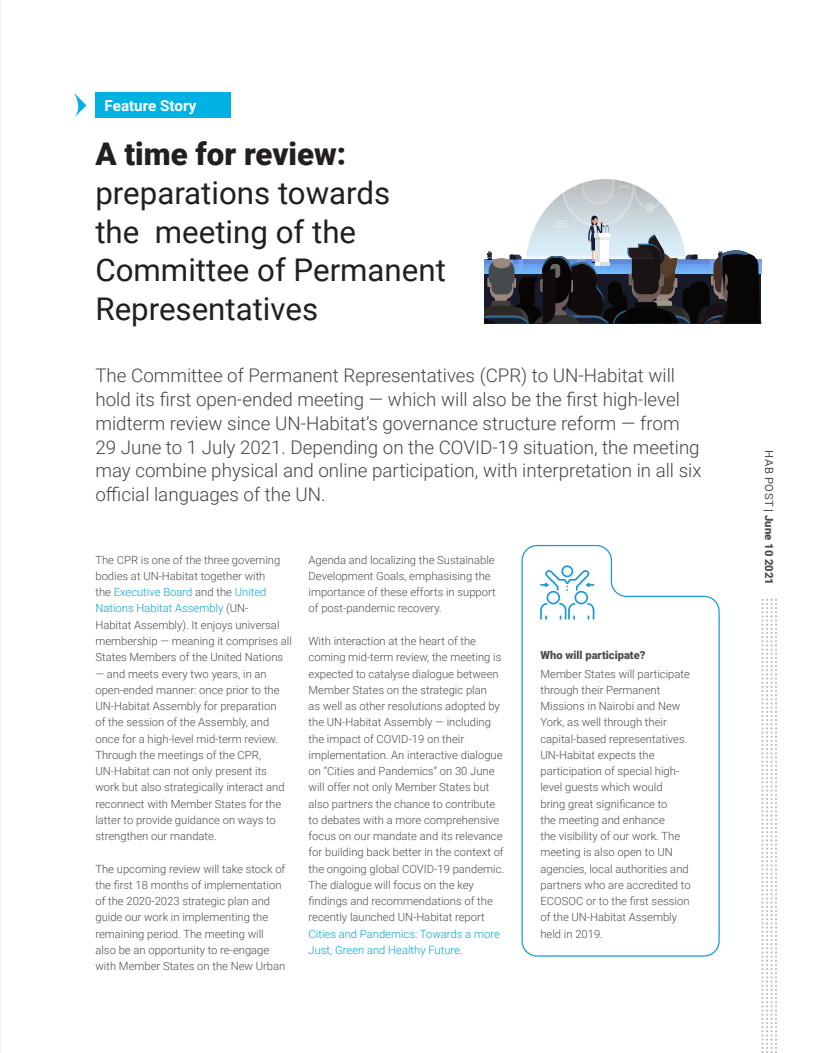
<style>
.page{position:relative;width:815px;height:1053px;background:#fff}
.page>*{position:absolute;margin:0;border:0;box-sizing:border-box;transform-origin:0 0}
.t1{font:31.25px/38.8px "Roboto";color:#231f20}
.Intro_blurb{font:300 18.75px/23.8px "Roboto";color:#424649}
.t2{font:700 15.25px "Roboto";color:#fff}
.Bodytext{font:300 11.25px/16.2px "Roboto";color:#4b4c4d}
.t3{font:900 11.25px "Roboto";color:#4b4c4d}
.t4{font:900 11.12px "Roboto";color:#4b4c4d}
.s1{font-weight:900}
.s2{color:#09a3cb}
.s3{font-weight:400}
</style>
<div class="page">
<hr style="left:0;top:0;width:1px;height:1052px;background:#f2f3f3">
<div style="left:96px;top:92px;width:135px;height:25px;background:#00b2e3"></div>
<svg style="left:74px;top:93px;width:12px;height:25px"></svg>
<svg style="left:484px;top:179px;width:277px;height:144px"></svg>
<svg style="left:521px;top:544px;width:199px;height:413px"></svg>
<svg style="left:540px;top:565px;width:54px;height:54px"></svg>
<svg style="left:761px;top:598px;width:16px;height:454px"></svg>
<p class="t2" style="left:105px;top:94px;width:93px">Feature Story</p>
<p class="t1" style="left:95px;top:133px;width:352px"><span class="s1">A time for review: </span>preparations towards<br>the meeting of the<br>Committee of Permanent<br>Representatives</p>
<p class="Intro_blurb" style="left:95px;top:363px;width:608px">The Committee of Permanent Representatives (CPR) to UN-Habitat will hold its first open-ended meeting — which will also be the first high-level midterm review since UN-Habitat’s governance structure reform — from 29 June to 1 July 2021. Depending on the COVID-19 situation, the meeting may combine physical and online participation, with interpretation in all six official languages of the UN.</p>
<p class="Bodytext" style="left:95px;top:551px;width:198px">The CPR is one of the three governing bodies at UN-Habitat together with<br>the <span class="s2">Executive Board</span> and the <span class="s2">United Nations Habitat Assembly</span> (UN-<br>Habitat Assembly). It enjoys universal membership — meaning it comprises all States Members of the United Nations</p>
<p class="Bodytext" style="left:95px;top:665px;width:191px">— and meets every two years, in an open-ended manner: once prior to the UN-Habitat Assembly for preparation of the session of the Assembly, and once for a high-level mid-term review.<br>Through the meetings of the CPR, UN-Habitat can not only present its work but also strategically interact and reconnect with Member States for the latter to provide guidance on ways to strengthen our mandate.</p>
<p class="Bodytext" style="left:95px;top:860px;width:191px">The upcoming review will take stock of the first 18 months of implementation of the 2020-2023 strategic plan and guide our work in implementing the remaining period. The meeting will also be an opportunity to re-engage with Member States on the New Urban</p>
<p class="Bodytext" style="left:309px;top:551px;width:189px">Agenda and localizing the Sustainable Development Goals, emphasising the importance of these efforts in support of post-pandemic recovery.</p>
<p class="Bodytext" style="left:309px;top:632px;width:197px">With interaction at the heart of the coming mid-term review, the meeting is expected to catalyse dialogue between Member States on the strategic plan<br>as well as other resolutions adopted by the UN-Habitat Assembly — including the impact of COVID-19 on their implementation. An interactive dialogue on “Cities and Pandemics” on 30 June will offer not only Member States but also partners the chance to contribute to debates with a more comprehensive focus on our mandate and its relevance for building back better in the context of the ongoing global COVID-19 pandemic.<br>The dialogue will focus on the key findings and recommendations of the recently launched UN-Habitat report <span class="s2">Cities and Pandemics: Towards a more Just, Green and Healthy Future</span>.</p>
<p class="t4" style="left:540px;top:646px;width:107px">Who will participate?</p>
<p class="Bodytext" style="left:540px;top:665px;width:152px">Member States will participate through their Permanent<br>Missions in Nairobi and New<br>York, as well through their capital-based representatives.<br>UN-Habitat expects the participation of special high&shy;level guests which would<br>bring great significance to<br>the meeting and enhance<br>the visibility of our work. The meeting is also open to UN agencies, local authorities and partners who are accredited to<br>ECOSOC or to the first session of the UN-Habitat Assembly held in 2019.</p>
<p class="t3" style="left:777px;top:450px;width:136px;rotate:90deg"><span class="s3">HAB POST</span> | June 10 2021</p>
</div>
